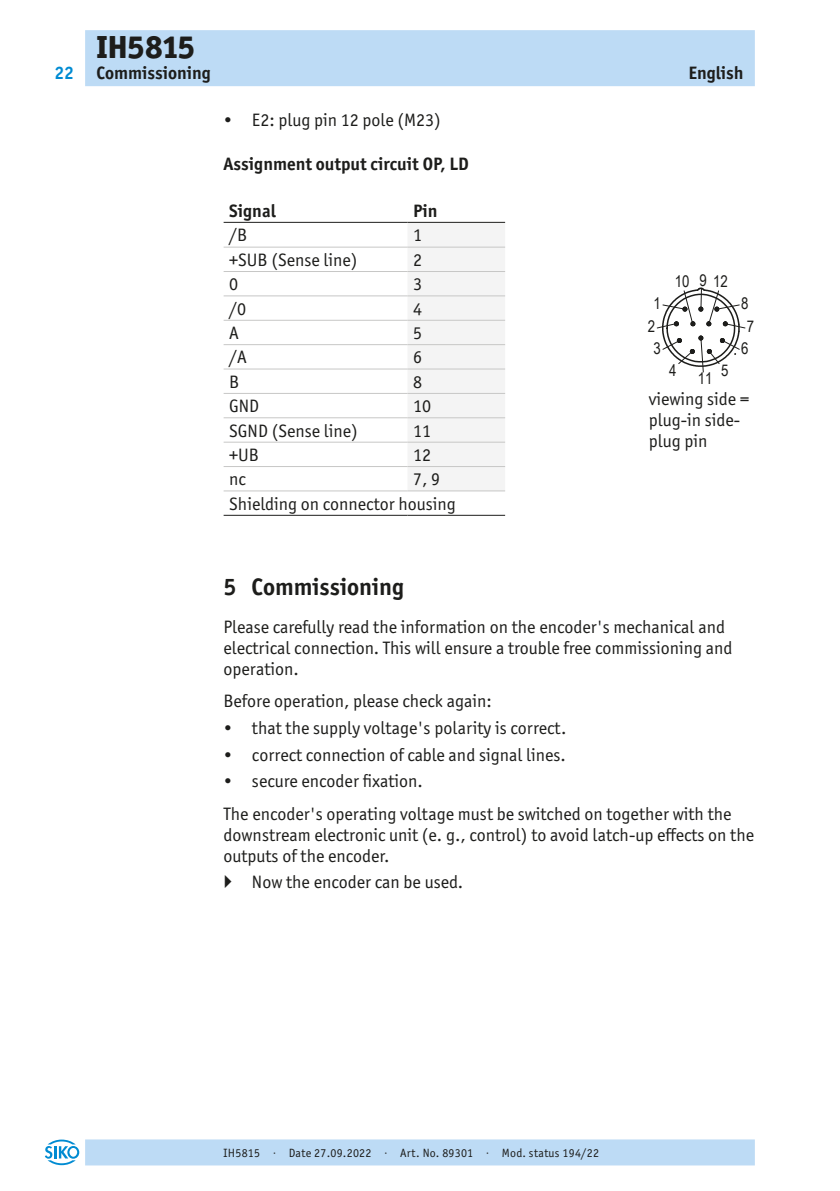
<style>
.page{position:relative;width:840px;height:1191px;background:#fff}
.page>*{position:absolute;margin:0;border:0;box-sizing:border-box;transform-origin:0 0}
.t1{font:800 32px "Officina Sans ITC Pro";color:#1d1d1b}
.t2{font:700 24px "Officina Sans ITC Pro";color:#1d1d1b}
.t3{font:18px/21px "Officina Sans ITC Pro";color:#1d1d1b}
.t4{font:700 18px "Officina Sans ITC Pro";color:#1d1d1b}
.t5{font:700 18px "Officina Sans ITC Pro";color:#008bd2}
.t6{font:16.2px "Arial Narrow";color:#1d1d1b}
.t7{font:12px "Officina Sans ITC Pro";letter-spacing:.02em;color:#1d1d1b}
</style>
<div class="page">
<div style="left:85px;top:30px;width:669px;height:56px;background:#bddbf5"></div>
<div style="left:85px;top:1139px;width:669px;height:26px;background:#bddbf5"></div>
<svg style="left:45px;top:1139px;width:34px;height:26px"></svg>
<div style="left:407px;top:223px;width:98px;height:267px;background:#f4f4f4"></div>
<hr style="left:223px;top:222px;width:184px;height:1px;background:#1d1d1b">
<hr style="left:407px;top:222px;width:98px;height:1px;background:#1d1d1b">
<hr style="left:223px;top:344px;width:184px;height:1px;background:#c7c7c6">
<hr style="left:407px;top:344px;width:98px;height:1px;background:#c7c7c6">
<hr style="left:223px;top:368px;width:184px;height:1px;background:#c7c7c6">
<hr style="left:407px;top:368px;width:98px;height:1px;background:#c7c7c6">
<hr style="left:223px;top:393px;width:184px;height:1px;background:#c7c7c6">
<hr style="left:407px;top:393px;width:98px;height:1px;background:#c7c7c6">
<hr style="left:223px;top:417px;width:184px;height:1px;background:#c7c7c6">
<hr style="left:407px;top:417px;width:98px;height:1px;background:#c7c7c6">
<hr style="left:223px;top:442px;width:184px;height:1px;background:#c7c7c6">
<hr style="left:407px;top:442px;width:98px;height:1px;background:#c7c7c6">
<hr style="left:223px;top:466px;width:184px;height:1px;background:#c7c7c6">
<hr style="left:407px;top:466px;width:98px;height:1px;background:#c7c7c6">
<hr style="left:223px;top:490px;width:184px;height:1px;background:#c7c7c6">
<hr style="left:407px;top:490px;width:98px;height:1px;background:#c7c7c6">
<hr style="left:223px;top:515px;width:184px;height:1px;background:#1d1d1b">
<hr style="left:407px;top:515px;width:98px;height:1px;background:#1d1d1b">
<hr style="left:223px;top:247px;width:184px;height:1px;background:#c7c7c6">
<hr style="left:407px;top:247px;width:98px;height:1px;background:#c7c7c6">
<hr style="left:223px;top:271px;width:184px;height:1px;background:#c7c7c6">
<hr style="left:407px;top:271px;width:98px;height:1px;background:#c7c7c6">
<hr style="left:223px;top:295px;width:184px;height:1px;background:#c7c7c6">
<hr style="left:407px;top:295px;width:98px;height:1px;background:#c7c7c6">
<hr style="left:223px;top:320px;width:184px;height:1px;background:#c7c7c6">
<hr style="left:407px;top:320px;width:98px;height:1px;background:#c7c7c6">
<svg style="left:656px;top:287px;width:89px;height:85px"></svg>
<p class="t5" style="left:54px;top:62px;width:21px">22</p>
<h1 class="t1" style="left:96px;top:26px;width:100px">IH5815</h1>
<p class="t4" style="left:96px;top:62px;width:116px">Commissioning</p>
<p class="t4" style="left:688px;top:62px;width:57px">English</p>
<p class="t3" style="left:223px;top:109px;width:218px">• E2: plug pin 12 pole (M23)</p>
<p class="t4" style="left:223px;top:152px;width:246px">Assignment output circuit OP, LD</p>
<p class="t4" style="left:229px;top:199px;width:48px">Signal</p>
<p class="t4" style="left:413px;top:199px;width:26px">Pin</p>
<p class="t3" style="left:229px;top:225px;width:19px">/B</p>
<p class="t3" style="left:413px;top:225px;width:10px">1</p>
<p class="t3" style="left:229px;top:249px;width:130px">+SUB (Sense line)</p>
<p class="t3" style="left:413px;top:249px;width:10px">2</p>
<p class="t3" style="left:229px;top:273px;width:10px">0</p>
<p class="t3" style="left:413px;top:273px;width:10px">3</p>
<p class="t3" style="left:229px;top:298px;width:18px">/0</p>
<p class="t3" style="left:413px;top:298px;width:10px">4</p>
<p class="t3" style="left:229px;top:322px;width:11px">A</p>
<p class="t3" style="left:413px;top:322px;width:10px">5</p>
<p class="t3" style="left:229px;top:347px;width:19px">/A</p>
<p class="t3" style="left:413px;top:347px;width:10px">6</p>
<p class="t3" style="left:229px;top:371px;width:12px">B</p>
<p class="t3" style="left:413px;top:371px;width:10px">8</p>
<p class="t3" style="left:229px;top:395px;width:32px">GND</p>
<p class="t3" style="left:413px;top:395px;width:19px">10</p>
<p class="t3" style="left:229px;top:420px;width:130px">SGND (Sense line)</p>
<p class="t3" style="left:413px;top:420px;width:19px">11</p>
<p class="t3" style="left:229px;top:444px;width:31px">+UB</p>
<p class="t3" style="left:413px;top:444px;width:19px">12</p>
<p class="t3" style="left:229px;top:468px;width:18px">nc</p>
<p class="t3" style="left:229px;top:467px;width:228px;line-height:24.4px;text-indent:184px">7, 9<br>Shielding on connector housing</p>
<p class="t6" style="left:674px;top:270px;width:16px">10</p>
<p class="t6" style="left:699px;top:268px;width:9px">9</p>
<p class="t6" style="left:712px;top:270px;width:16px">12</p>
<p class="t6" style="left:653px;top:292px;width:9px">1</p>
<p class="t6" style="left:740px;top:292px;width:9px">8</p>
<p class="t6" style="left:647px;top:315px;width:9px">2</p>
<p class="t6" style="left:746px;top:315px;width:9px">7</p>
<p class="t6" style="left:653px;top:336px;width:9px">3</p>
<p class="t6" style="left:740px;top:336px;width:9px">6</p>
<p class="t6" style="left:669px;top:358px;width:9px">4</p>
<p class="t6" style="left:697px;top:367px;width:16px">11</p>
<p class="t6" style="left:720px;top:358px;width:9px">5</p>
<p class="t3" style="left:648px;top:389px;width:102px">viewing side = plug-in side&shy;plug pin</p>
<h2 class="t2" style="left:223px;top:571px;width:182px">5 Commissioning</h2>
<p class="t3" style="left:223px;top:616px;width:510px">Please carefully read the information on the encoder's mechanical and electrical connection. This will ensure a trouble free commissioning and operation.</p>
<p class="t3" style="left:223px;top:690px;width:269px">Before operation, please check again:</p>
<p class="t3" style="left:223px;top:717px;width:344px">• that the supply voltage's polarity is correct.</p>
<p class="t3" style="left:223px;top:744px;width:343px">• correct connection of cable and signal lines.</p>
<p class="t3" style="left:223px;top:765px;width:509px;line-height:32.4px">• secure encoder fixation.<br>The encoder's operating voltage must be switched on together with the</p>
<p class="t3" style="left:223px;top:824px;width:531px">downstream electronic unit (e. g., control) to avoid latch-up effects on the outputs of the encoder.</p>
<p class="t3" style="left:252px;top:871px;width:212px">Now the encoder can be used.</p>
<p class="t7" style="left:223px;top:1145px;width:377px">IH5815 · Date 27.09.2022 · Art. No. 89301 · Mod. status 194/22</p>
</div>
